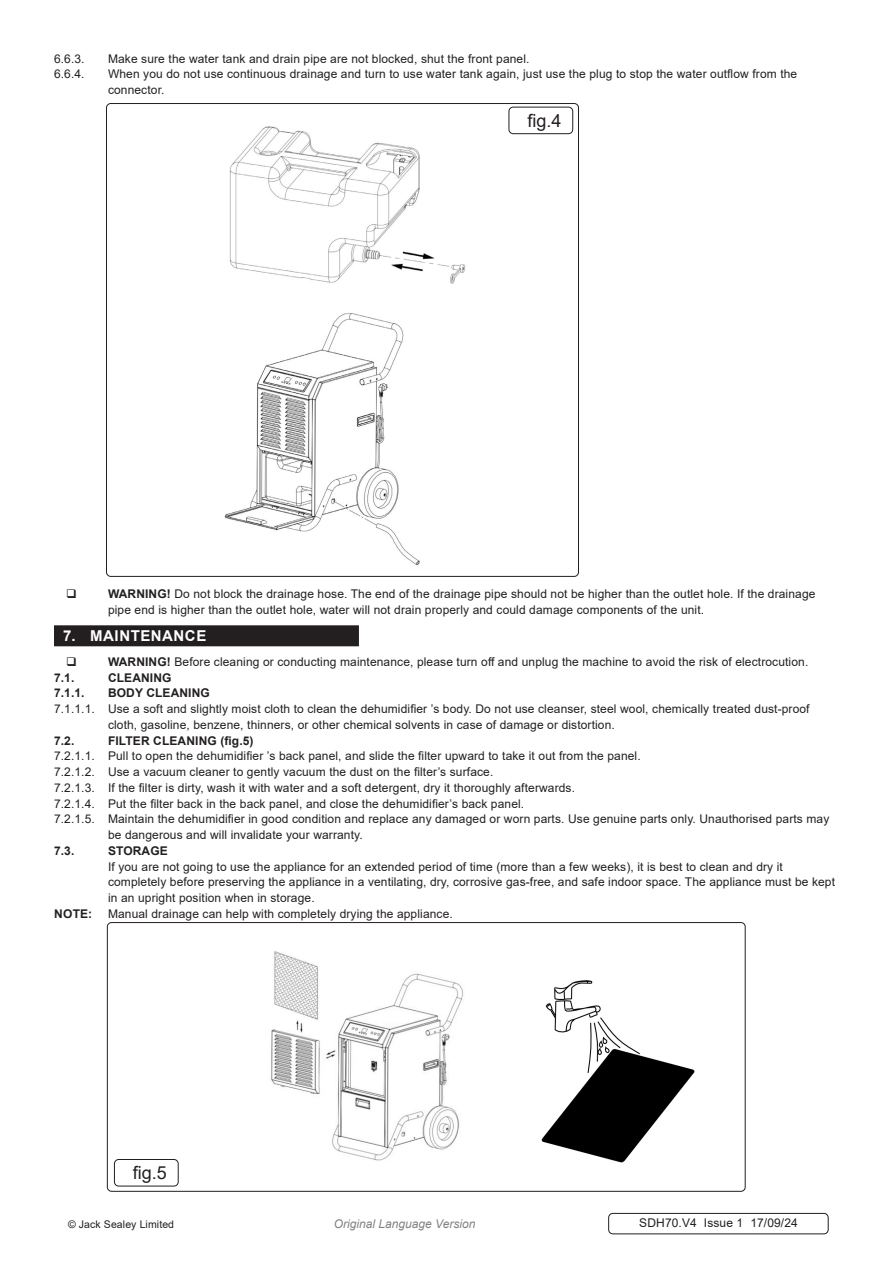
<style>
.page{position:relative;width:893px;height:1263px;background:#fff}
.page>*{position:absolute;margin:0;border:0;box-sizing:border-box;transform-origin:0 0}
.t1{font:18px "Arial";color:#231f20}
.t2{font:700 15px "Arial";letter-spacing:.035em;color:#fff}
.Body{font:12px/15.8px "Arial";letter-spacing:.01em;color:#231f20}
.Body-2{font:700 12px "Arial";letter-spacing:.01em;color:#231f20}
.t3{font:italic 12px "Arial";color:#808285}
.Body__Footer{font:12px "Arial";letter-spacing:.01em;color:#231f20}
.Body__Justified__7pt{font:10.5px "Arial";letter-spacing:.01em;color:#231f20}
.s1{font-weight:700}
</style>
<div class="page">
<div style="left:54px;top:625px;width:305px;height:21px;background:#231f20"></div>
<img style="left:224px;top:126px;width:241px;height:440px">
<div style="left:509px;top:107px;width:64px;height:27px;border:1px solid #231f20;border-radius:4px"></div>
<img style="left:271px;top:922px;width:474px;height:269px">
<div style="left:107px;top:922px;width:638px;height:269px;border:1px solid #231f20;border-radius:4px"></div>
<div style="left:114px;top:1159px;width:65px;height:27px;border:1px solid #231f20;border-radius:4px"></div>
<div style="left:608px;top:1213px;width:220px;height:21px;border:1px solid #231f20;border-radius:4px"></div>
<p class="Body" style="left:54px;top:51px;width:32px">6.6.3.</p>
<p class="Body" style="left:108px;top:51px;width:423px">Make sure the water tank and drain pipe are not blocked, shut the front panel.</p>
<p class="Body" style="left:54px;top:66px;width:32px">6.6.4.</p>
<p class="Body" style="left:108px;top:66px;width:691px">When you do not use continuous drainage and turn to use water tank again, just use the plug to stop the water outflow from the connector.</p>
<p class="t1" style="left:527px;top:108px;width:36px">fig.4</p>
<p class="Body" style="left:108px;top:586px;width:709px"><span class="s1">WARNING!</span> Do not block the drainage hose. The end of the drainage pipe should not be higher than the outlet hole. If the drainage pipe end is higher than the outlet hole, water will not drain properly and could damage components of the unit.</p>
<p class="t2" style="left:63px;top:625px;width:145px">7. MAINTENANCE</p>
<p class="Body" style="left:108px;top:654px;width:702px"><span class="s1">WARNING!</span> Before cleaning or conducting maintenance, please turn off and unplug the machine to avoid the risk of electrocution.</p>
<p class="Body-2" style="left:54px;top:669px;width:22px">7.1.</p>
<p class="Body-2" style="left:108px;top:669px;width:65px">CLEANING</p>
<p class="Body-2" style="left:54px;top:685px;width:32px">7.1.1.</p>
<p class="Body-2" style="left:108px;top:685px;width:103px">BODY CLEANING</p>
<p class="Body" style="left:108px;top:701px;width:703px;text-indent:-54px">7.1.1.1. Use a soft and slightly moist cloth to clean the dehumidifier ’s body. Do not use cleanser, steel wool, chemically treated dust-proof cloth, gasoline, benzene, thinners, or other chemical solvents in case of damage or distortion.</p>
<p class="Body-2" style="left:54px;top:732px;width:22px">7.2.</p>
<p class="Body-2" style="left:108px;top:732px;width:147px">FILTER CLEANING (fig.5)</p>
<p class="Body" style="left:54px;top:748px;width:588px">7.2.1.1. Pull to open the dehumidifier ’s back panel, and slide the filter upward to take it out from the panel.</p>
<p class="Body" style="left:54px;top:764px;width:441px">7.2.1.2. Use a vacuum cleaner to gently vacuum the dust on the filter’s surface.</p>
<p class="Body" style="left:54px;top:780px;width:523px">7.2.1.3. If the filter is dirty, wash it with water and a soft detergent, dry it thoroughly afterwards.</p>
<p class="Body" style="left:54px;top:795px;width:472px">7.2.1.4. Put the filter back in the back panel, and close the dehumidifier’s back panel.</p>
<p class="Body" style="left:108px;top:811px;width:723px;text-indent:-54px">7.2.1.5. Maintain the dehumidifier in good condition and replace any damaged or worn parts. Use genuine parts only. Unauthorised parts may be dangerous and will invalidate your warranty.</p>
<p class="Body-2" style="left:54px;top:842px;width:22px">7.3.</p>
<p class="Body-2" style="left:108px;top:842px;width:61px">STORAGE</p>
<p class="Body" style="left:108px;top:858px;width:729px">If you are not going to use the appliance for an extended period of time (more than a few weeks), it is best to clean and dry it completely before preserving the appliance in a ventilating, dry, corrosive gas-free, and safe indoor space. The appliance must be kept in an upright position when in storage.</p>
<p class="Body-2" style="left:54px;top:905px;width:40px">NOTE:</p>
<p class="Body" style="left:108px;top:906px;width:346px">Manual drainage can help with completely drying the appliance.</p>
<p class="t1" style="left:133px;top:1160px;width:36px">fig.5</p>
<p class="Body__Justified__7pt" style="left:68px;top:1217px;width:108px">© Jack Sealey Limited</p>
<p class="t3" style="left:334px;top:1216px;width:143px">Original Language Version</p>
<p class="Body__Footer" style="left:639px;top:1214px;width:160px">SDH70.V4 Issue 1 17/09/24</p>
</div>
